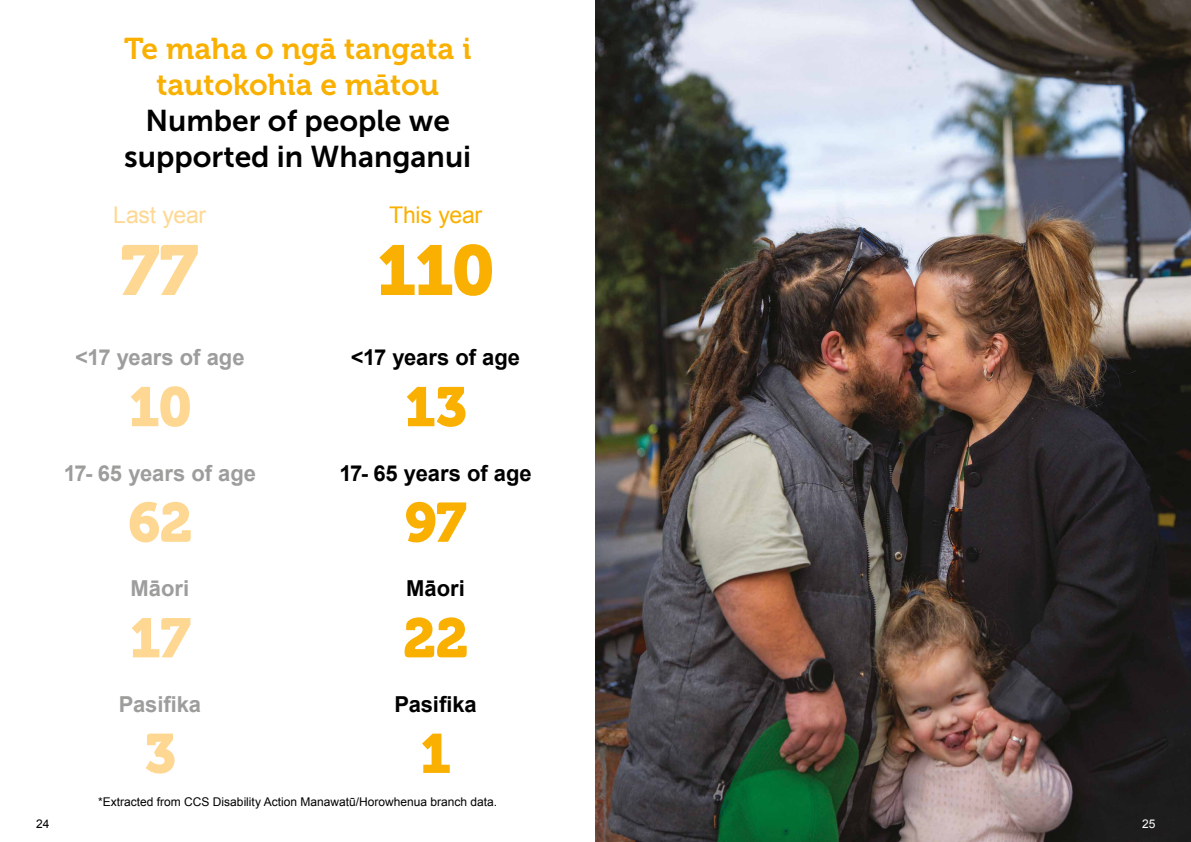
<style>
.page{position:relative;width:1191px;height:842px;background:#fff}
.page>*{position:absolute;margin:0;border:0;box-sizing:border-box;transform-origin:0 0}
.t1{font:70px "Museo 900";color:#f9b000}
.t2{font:70px "Museo 900";color:#fed892}
.t3{font:55px "Museo 900";color:#fed892}
.t4{font:55px "Museo 900";color:#f9b000}
.t5{font:30px/36px "Museo Sans 700";color:#000;text-align:center}
.t6{font:30px/36px "Museo 700";color:#f9b000;text-align:center}
.t7{font:23px "Arial";letter-spacing:-.01em;color:#fed892}
.t8{font:23px "Arial";letter-spacing:-.01em;color:#f9b000}
.t9{font:700 22px "Arial";letter-spacing:-.005em;color:#9d9d9c}
.t10{font:700 22px "Arial";letter-spacing:-.005em;color:#000}
.t11{font:12px "Arial";color:#000}
.t12{font:12px "Arial";color:#fff}
</style>
<div class="page">
<img style="left:595px;top:0;width:596px;height:842px">
<h3 class="t6" style="left:124px;top:31px;width:349px">Te maha o ngā tangata i tautokohia e mātou</h3>
<h3 class="t5" style="left:124px;top:102px;width:348px">Number of people we supported in Whanganui</h3>
<h3 class="t7" style="left:113px;top:200px;width:95px">Last year</h3>
<h3 class="t8" style="left:389px;top:200px;width:95px">This year</h3>
<h1 class="t2" style="left:121px;top:231px;width:79px">77</h1>
<h1 class="t1" style="left:376px;top:231px;width:120px">110</h1>
<h3 class="t9" style="left:75px;top:343px;width:171px">&lt;17 years of age</h3>
<h3 class="t10" style="left:351px;top:343px;width:171px">&lt;17 years of age</h3>
<h2 class="t3" style="left:128px;top:376px;width:65px">10</h2>
<h2 class="t4" style="left:404px;top:376px;width:64px">13</h2>
<h3 class="t9" style="left:64px;top:459px;width:194px">17- 65 years of age</h3>
<h3 class="t10" style="left:339px;top:459px;width:194px">17- 65 years of age</h3>
<h2 class="t3" style="left:128px;top:491px;width:66px">62</h2>
<h2 class="t4" style="left:405px;top:491px;width:64px">97</h2>
<h3 class="t9" style="left:131px;top:574px;width:60px">Māori</h3>
<h3 class="t10" style="left:406px;top:574px;width:60px">Māori</h3>
<h2 class="t3" style="left:129px;top:607px;width:63px">17</h2>
<h2 class="t4" style="left:403px;top:607px;width:67px">22</h2>
<h3 class="t9" style="left:119px;top:689px;width:84px">Pasifika</h3>
<h3 class="t10" style="left:394px;top:689px;width:84px">Pasifika</h3>
<h2 class="t3" style="left:144px;top:722px;width:33px">3</h2>
<h2 class="t4" style="left:420px;top:722px;width:33px">1</h2>
<p class="t11" style="left:98px;top:794px;width:400px">*Extracted from CCS Disability Action Manawatū/Horowhenua branch data.</p>
<p class="t11" style="left:36px;top:816px;width:15px">24</p>
<p class="t12" style="left:1142px;top:816px;width:15px">25</p>
</div>
